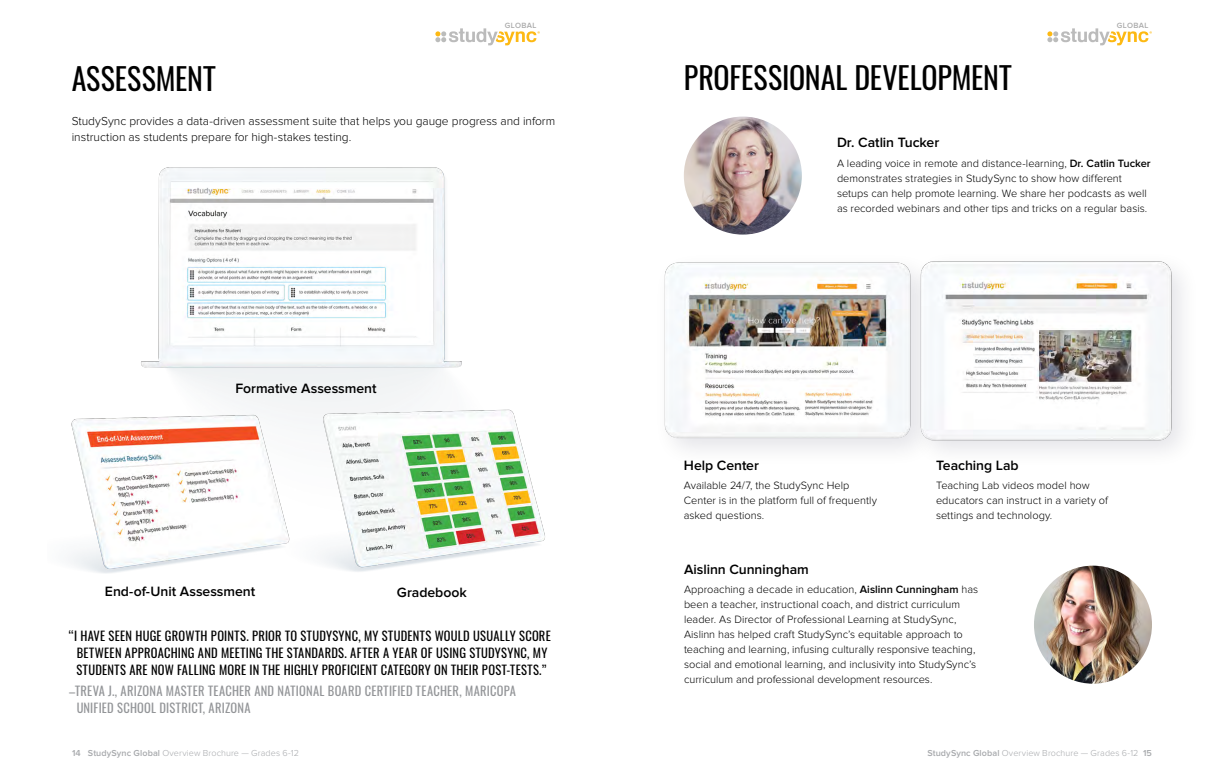
<style>
.page{position:relative;width:1224px;height:783px;background:#fff}
.page>*{position:absolute;margin:0;border:0;box-sizing:border-box;transform-origin:0 0}
.Custom_V_H2_-_Section_Headers{font:30px "Oswald";color:#000}
.Custom_V_H3_-_Small_Headings{font:600 14px "Proxima Nova";letter-spacing:-.005em;color:#000}
.Custom_V_H3_-_Small_Headings_Centered{font:600 14px "Proxima Nova";letter-spacing:-.005em;color:#000}
.Custom_V_P_-_Big_Quotes{font:12.5px/17px "Oswald";letter-spacing:.02em;color:#000;text-align:center}
.Custom_V_P_-_Big_Quotes-2{font:12.5px/17px "Oswald";letter-spacing:.02em;color:#939598}
.Custom_V_P_-_Body{font:300 12px/16px "Proxima Nova";letter-spacing:-.005em;color:#000}
.Custom_V_P_-_Small_Captions{font:300 11px/15px "Proxima Nova";color:#000}
.t1{font:300 9px "Proxima Nova";letter-spacing:.01em;color:#a7a9ac}
.t2{font:600 7.8px "Proxima Nova";letter-spacing:.05em;color:#ababab}
.s1{font-weight:600}
</style>
<div class="page">
<svg style="left:435px;top:28px;width:105px;height:17px"></svg>
<svg style="left:1047px;top:28px;width:105px;height:17px"></svg>
<img style="left:141px;top:167px;width:321px;height:213px">
<img style="left:70px;top:380px;width:185px;height:193px">
<img style="left:255px;top:373px;width:290px;height:199px">
<img style="left:684px;top:117px;width:118px;height:118px;border-radius:59px">
<img style="left:1034px;top:566px;width:118px;height:118px;border-radius:59px">
<img style="left:664px;top:187px;width:187px;height:263px">
<img style="left:851px;top:261px;width:331px;height:190px">
<p class="t2" style="left:505px;top:21px;width:33px">GLOBAL</p>
<h2 class="Custom_V_H2_-_Section_Headers" style="left:72px;top:58px;width:145px">ASSESSMENT</h2>
<p class="Custom_V_P_-_Body" style="left:72px;top:113px;width:485px">StudySync provides a data-driven assessment suite that helps you gauge progress and inform instruction as students prepare for high-stakes testing.</p>
<h3 class="Custom_V_H3_-_Small_Headings_Centered" style="left:235px;top:380px;width:143px">Formative Assessment</h3>
<h3 class="Custom_V_H3_-_Small_Headings_Centered" style="left:105px;top:584px;width:152px">End-of-Unit Assessment</h3>
<h3 class="Custom_V_H3_-_Small_Headings_Centered" style="left:397px;top:584px;width:71px">Gradebook</h3>
<p class="Custom_V_P_-_Big_Quotes" style="left:68px;top:627px;width:484px">“I HAVE SEEN HUGE GROWTH POINTS. PRIOR TO STUDYSYNC, MY STUDENTS WOULD USUALLY SCORE<br>BETWEEN APPROACHING AND MEETING THE STANDARDS. AFTER A YEAR OF USING STUDYSYNC, MY<br>STUDENTS ARE NOW FALLING MORE IN THE HIGHLY PROFICIENT CATEGORY ON THEIR POST-TESTS.”</p>
<p class="Custom_V_P_-_Big_Quotes-2" style="left:77px;top:683px;width:441px;text-indent:-8px">–TREVA J., ARIZONA MASTER TEACHER AND NATIONAL BOARD CERTIFIED TEACHER, MARICOPA<br>UNIFIED SCHOOL DISTRICT, ARIZONA</p>
<h2 class="Custom_V_H2_-_Section_Headers" style="left:684px;top:57px;width:329px">PROFESSIONAL DEVELOPMENT</h2>
<p class="t2" style="left:1117px;top:21px;width:33px">GLOBAL</p>
<h3 class="Custom_V_H3_-_Small_Headings" style="left:837px;top:134px;width:104px">Dr. Catlin Tucker</h3>
<p class="Custom_V_P_-_Small_Captions" style="left:837px;top:156px;width:315px">A leading voice in remote and distance-learning, <span class="s1">Dr. Catlin Tucker </span>demonstrates strategies in StudySync to show how different setups can help promote learning. We share her podcasts as well as recorded webinars and other tips and tricks on a regular basis.</p>
<h3 class="Custom_V_H3_-_Small_Headings" style="left:684px;top:457px;width:77px">Help Center</h3>
<p class="Custom_V_P_-_Small_Captions" style="left:684px;top:478px;width:195px">Available 24/7, the StudySync Help<br>Center is in the platform full of frequently asked questions.</p>
<h3 class="Custom_V_H3_-_Small_Headings" style="left:936px;top:457px;width:84px">Teaching Lab</h3>
<p class="Custom_V_P_-_Small_Captions" style="left:936px;top:478px;width:174px">Teaching Lab videos model how educators can instruct in a variety of settings and technology.</p>
<h3 class="Custom_V_H3_-_Small_Headings" style="left:684px;top:561px;width:126px">Aislinn Cunningham</h3>
<p class="Custom_V_P_-_Small_Captions" style="left:684px;top:582px;width:296px">Approaching a decade in education, <span class="s1">Aislinn Cunningham</span> has been a teacher, instructional coach, and district curriculum leader. As Director of Professional Learning at StudySync, Aislinn has helped craft StudySync’s equitable approach to teaching and learning, infusing culturally responsive teaching, social and emotional learning, and inclusivity into StudySync’s curriculum and professional development resources.</p>
<p class="t1" style="left:72px;top:748px;width:228px"><span class="s1">14 StudySync Global</span> Overview Brochure — Grades 6-12</p>
<p class="t1" style="left:927px;top:748px;width:226px"><span class="s1">StudySync Global</span> Overview Brochure — Grades 6-12 <span class="s1">15</span></p>
</div>
